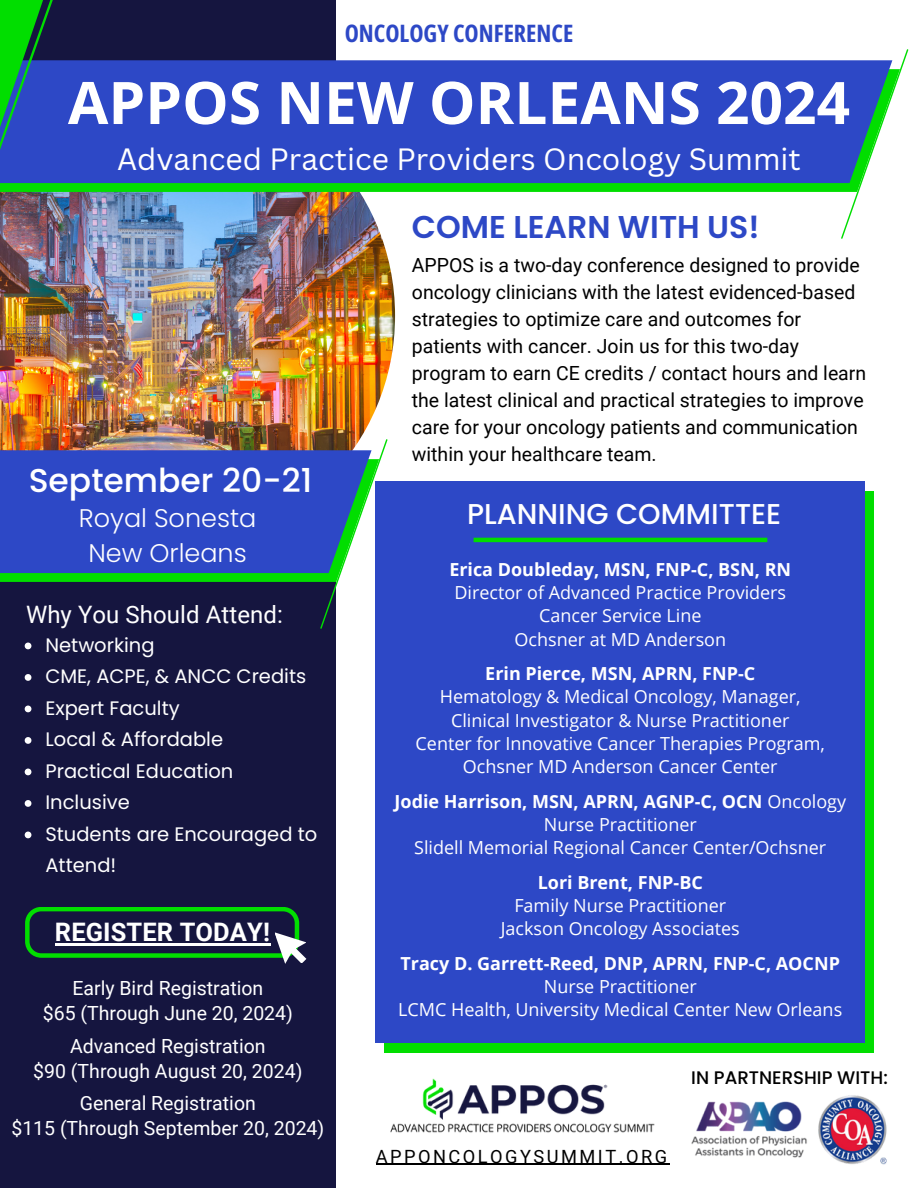
<style>
.page{position:relative;width:918px;height:1188px;background:#fff}
.page>*{position:absolute;margin:0;border:0;box-sizing:border-box;transform-origin:0 0}
.t1{font:700 58.65px "Open Sans";color:#fff}
.t2{font:500 33px "Poppins";color:#fff}
.t3{font:600 31.5px "Poppins";color:#2d48c6}
.t4{font:30px "Canva Sans";color:#fff}
.t5{font:500 28.65px "Poppins";color:#fff}
.t6{font:300 25.5px "Poppins";color:#fff}
.t7{font:700 25.5px "Roboto";letter-spacing:.005em;color:#fff}
.t8{font:24px "Roboto";letter-spacing:.005em;color:#fff}
.t9{font:700 24px "Open Sans Condensed";color:#2d48c6}
.t10{font:19.5px/27px "Roboto";color:#000}
.t11{font:19.5px "Roboto";color:#fff}
.t12{font:19.5px/31.5px "Poppins";color:#fff}
.t13{font:18.3px "Roboto";letter-spacing:.135em;color:#000}
.t14{font:500 18.15px "Poppins";color:#000}
.t15{font:18px "Open Sans";color:#fff}
.t16{font:700 18px/23.2px "Open Sans";color:#fff;text-align:center}
.s1{font-weight:400}
</style>
<div class="page">
<div style="left:0;top:0;width:335px;height:1187px;background:#15153f"></div>
<img style="left:0;top:192px;width:395px;height:258px">
<svg style="left:0;top:183px;width:841px;height:9px;background:#02dc02"></svg>
<div style="left:0;top:60px;width:841px;height:123px;background:#2d48c6"></div>
<svg style="left:0;top:0;width:53px;height:150px;background:#187b66"></svg>
<svg style="left:841px;top:49px;width:67px;height:190px"></svg>
<img style="left:691px;top:1095px;width:196px;height:70px">
<img style="left:390px;top:1078px;width:265px;height:55px">
<hr style="left:376px;top:1164px;width:294px;height:1px;background:#000">
<svg style="left:25px;top:907px;width:282px;height:57px"></svg>
<svg style="left:25px;top:643px;width:6px;height:6px"></svg>
<svg style="left:25px;top:674px;width:6px;height:7px"></svg>
<svg style="left:25px;top:706px;width:6px;height:6px"></svg>
<svg style="left:25px;top:737px;width:6px;height:7px"></svg>
<svg style="left:25px;top:769px;width:6px;height:6px"></svg>
<svg style="left:25px;top:800px;width:6px;height:7px"></svg>
<svg style="left:25px;top:832px;width:6px;height:6px"></svg>
<div style="left:385px;top:491px;width:489px;height:562px;background:#01de00"></div>
<div style="left:376px;top:481px;width:489px;height:561px;background:#2d48c6"></div>
<hr style="left:474px;top:538px;width:293px;height:4px;background:#01de00">
<div style="left:0;top:459px;width:379px;height:123px;background:#01de00"></div>
<div style="left:0;top:450px;width:372px;height:123px;background:#2d48c6"></div>
<svg style="left:320px;top:439px;width:68px;height:190px"></svg>
<p class="t9" style="left:345px;top:16px;width:230px">ONCOLOGY CONFERENCE</p>
<p class="t1" style="left:68px;top:61px;width:784px">APPOS NEW ORLEANS 2024</p>
<p class="t4" style="left:117px;top:137px;width:685px">Advanced Practice Providers Oncology Summit</p>
<p class="t3" style="left:412px;top:205px;width:349px">COME LEARN WITH US!</p>
<p class="t10" style="left:412px;top:251px;width:456px">APPOS is a two-day conference designed to provide oncology clinicians with the latest evidenced-based strategies to optimize care and outcomes for patients with cancer. Join us for this two-day program to earn CE credits / contact hours and learn the latest clinical and practical strategies to improve care for your oncology patients and communication within your healthcare team.</p>
<p class="t2" style="left:29px;top:457px;width:285px">September 20-21</p>
<p class="t6" style="left:79px;top:500px;width:179px">Royal Sonesta</p>
<p class="t6" style="left:88px;top:535px;width:160px">New Orleans</p>
<h5 class="t5" style="left:467px;top:494px;width:316px">PLANNING COMMITTEE</h5>
<p class="t16" style="left:449px;top:557px;width:343px">Erica Doubleday, MSN, FNP-C, BSN, RN</p>
<p class="t15" style="left:454px;top:580px;width:333px">Director of Advanced Practice Providers</p>
<p class="t15" style="left:539px;top:603px;width:164px">Cancer Service Line</p>
<p class="t15" style="left:514px;top:626px;width:213px">Ochsner at MD Anderson</p>
<p class="t16" style="left:485px;top:662px;width:271px">Erin Pierce, MSN, APRN, FNP-C</p>
<p class="t15" style="left:440px;top:684px;width:362px">Hematology &amp; Medical Oncology, Manager,</p>
<p class="t15" style="left:451px;top:707px;width:340px">Clinical Investigator &amp; Nurse Practitioner</p>
<p class="t15" style="left:416px;top:731px;width:411px">Center for Innovative Cancer Therapies Program,</p>
<p class="t15" style="left:463px;top:754px;width:316px">Ochsner MD Anderson Cancer Center</p>
<p class="t16" style="left:395px;top:789px;width:453px">Jodie Harrison, MSN, APRN, AGNP-C, OCN <span class="s1">Oncology<br>Nurse Practitioner</span></p>
<p class="t15" style="left:414px;top:835px;width:414px">Slidell Memorial Regional Cancer Center/Ochsner</p>
<p class="t16" style="left:538px;top:870px;width:167px">Lori Brent, FNP-BC</p>
<p class="t15" style="left:514px;top:893px;width:213px">Family Nurse Practitioner</p>
<p class="t15" style="left:501px;top:916px;width:240px">Jackson Oncology Associates</p>
<p class="t16" style="left:400px;top:951px;width:441px">Tracy D. Garrett-Reed, DNP, APRN, FNP-C, AOCNP<br><span class="s1">Nurse Practitioner</span></p>
<p class="t15" style="left:398px;top:997px;width:446px">LCMC Health, University Medical Center New Orleans</p>
<p class="t8" style="left:26px;top:601px;width:258px">Why You Should Attend:</p>
<p class="t12" style="left:45px;top:629px;width:111px">Networking</p>
<p class="t12" style="left:45px;top:660px;width:262px">CME, ACPE, &amp; ANCC Credits</p>
<p class="t12" style="left:45px;top:692px;width:136px">Expert Faculty</p>
<p class="t12" style="left:45px;top:723px;width:179px">Local &amp; Affordable</p>
<h3 class="t12" style="left:45px;top:755px;width:189px">Practical Education</h3>
<p class="t12" style="left:45px;top:786px;width:86px">Inclusive</p>
<p class="t12" style="left:45px;top:818px;width:273px">Students are Encouraged to<br>Attend!</p>
<p class="t7" style="left:55px;top:917px;width:216px">REGISTER TODAY!</p>
<p class="t11" style="left:72px;top:977px;width:192px">Early Bird Registration</p>
<h6 class="t11" style="left:43px;top:1002px;width:252px">$65 (Through June 20, 2024)</h6>
<p class="t11" style="left:70px;top:1035px;width:197px">Advanced Registration</p>
<p class="t11" style="left:33px;top:1060px;width:271px">$90 (Through August 20, 2024)</p>
<p class="t11" style="left:80px;top:1092px;width:178px">General Registration</p>
<p class="t11" style="left:11px;top:1117px;width:314px">$115 (Through September 20, 2024)</p>
<h4 class="t14" style="left:691px;top:1065px;width:198px">IN PARTNERSHIP WITH:</h4>
<h2 class="t13" style="left:376px;top:1146px;width:293px">APPONCOLOGYSUMMIT.ORG</h2>
</div>
